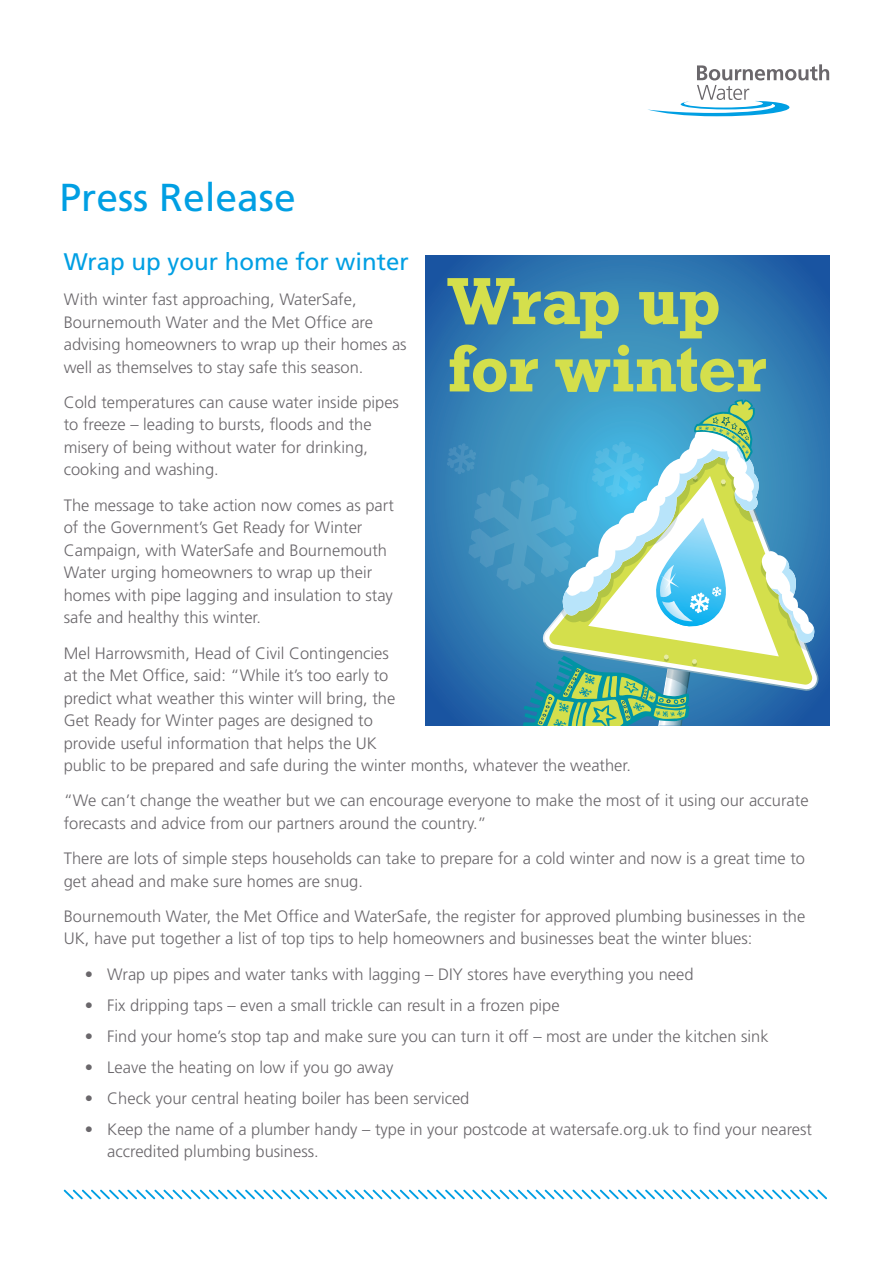
<style>
.page{position:relative;width:893px;height:1263px;background:#fff}
.page>*{position:absolute;margin:0;border:0;box-sizing:border-box;transform-origin:0 0}
.t1{font:700 67.8px/67.3px "Rockwell";letter-spacing:-.015em;color:#d4df4c}
.t2{font:39px "Frutiger";color:#009fe3}
.t3{font:24px "Frutiger";color:#009fe3}
.t4{font:300 16.5px/22.5px "Frutiger";color:#6a676b}
</style>
<div class="page">
<svg style="left:648px;top:64px;width:181px;height:52px"></svg>
<svg style="left:425px;top:256px;width:404px;height:470px;background:#307ab2"></svg>
<svg style="left:447px;top:399px;width:368px;height:327px"></svg>
<svg style="left:64px;top:1189px;width:763px;height:10px"></svg>
<p class="t2" style="left:60px;top:175px;width:238px">Press Release</p>
<p class="t3" style="left:64px;top:247px;width:347px">Wrap up your home for winter</p>
<p class="t4" style="left:64px;top:288px;width:344px">With winter fast approaching, WaterSafe, Bournemouth Water and the Met Office are advising homeowners to wrap up their homes as well as themselves to stay safe this season.</p>
<p class="t4" style="left:64px;top:391px;width:337px">Cold temperatures can cause water inside pipes to freeze – leading to bursts, floods and the misery of being without water for drinking, cooking and washing.</p>
<p class="t4" style="left:64px;top:494px;width:332px">The message to take action now comes as part of the Government’s Get Ready for Winter Campaign, with WaterSafe and Bournemouth Water urging homeowners to wrap up their homes with pipe lagging and insulation to stay safe and healthy this winter.</p>
<p class="t4" style="left:64px;top:641px;width:569px">Mel Harrowsmith, Head of Civil Contingencies<br>at the Met Office, said: “While it’s too early to<br>predict what weather this winter will bring, the<br>Get Ready for Winter pages are designed to<br>provide useful information that helps the UK<br>public to be prepared and safe during the winter months, whatever the weather.</p>
<p class="t4" style="left:64px;top:789px;width:746px">“We can’t change the weather but we can encourage everyone to make the most of it using our accurate forecasts and advice from our partners around the country.”</p>
<p class="t4" style="left:64px;top:847px;width:743px">There are lots of simple steps households can take to prepare for a cold winter and now is a great time to get ahead and make sure homes are snug.</p>
<p class="t4" style="left:64px;top:905px;width:743px">Bournemouth Water, the Met Office and WaterSafe, the register for approved plumbing businesses in the<br>UK, have put together a list of top tips to help homeowners and businesses beat the winter blues:</p>
<p class="t4" style="left:85px;top:962px;width:610px">• Wrap up pipes and water tanks with lagging – DIY stores have everything you need</p>
<p class="t4" style="left:85px;top:993px;width:476px">• Fix dripping taps – even a small trickle can result in a frozen pipe</p>
<p class="t4" style="left:85px;top:1024px;width:685px">• Find your home’s stop tap and make sure you can turn it off – most are under the kitchen sink</p>
<p class="t4" style="left:85px;top:1055px;width:310px">• Leave the heating on low if you go away</p>
<p class="t4" style="left:85px;top:1086px;width:386px">• Check your central heating boiler has been serviced</p>
<p class="t4" style="left:107px;top:1117px;width:706px;text-indent:-22px">• Keep the name of a plumber handy – type in your postcode at watersafe.org.uk to find your nearest accredited plumbing business.</p>
<p class="t1" style="left:447px;top:267px;width:320px">Wrap up for winter</p>
</div>
